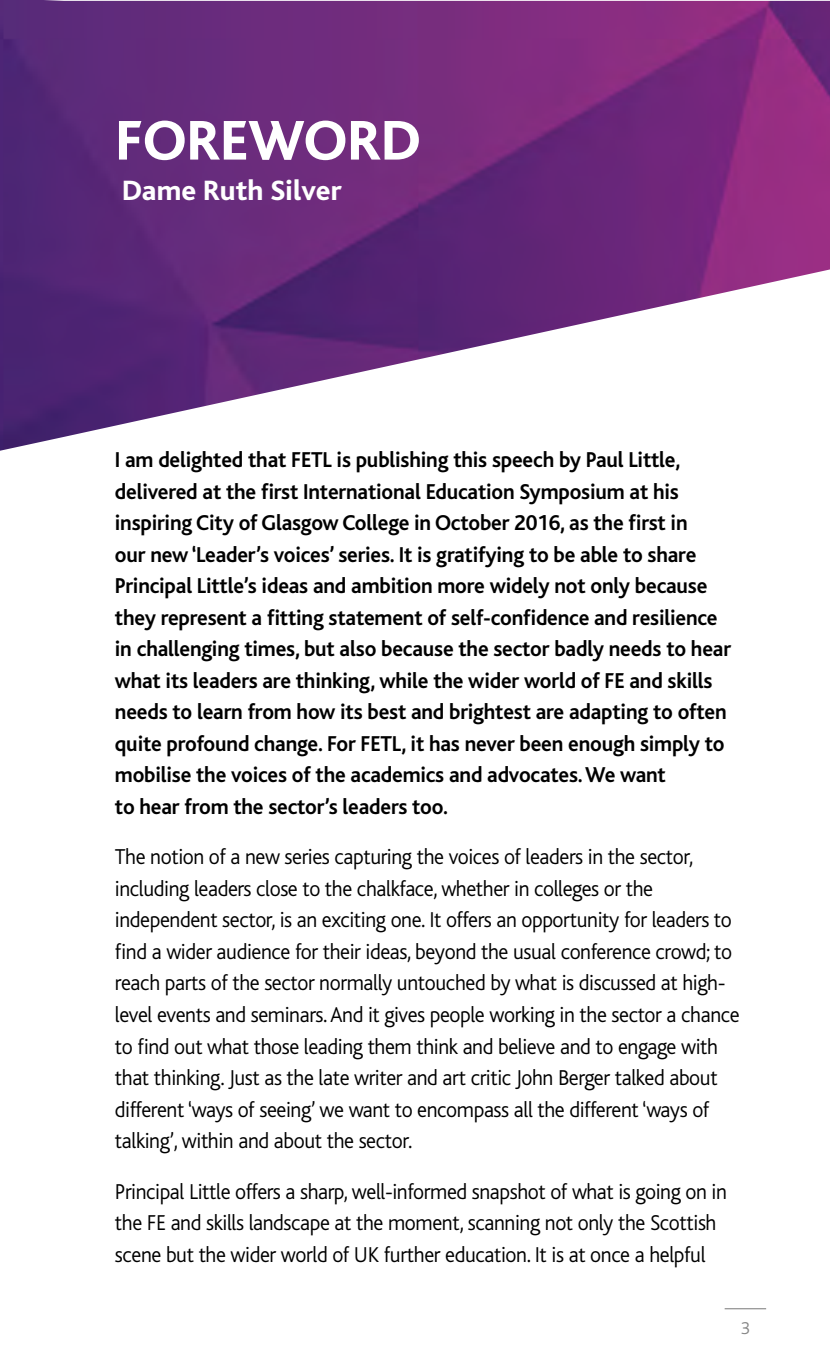
<style>
.page{position:relative;width:830px;height:1372px;background:#fff}
.page>*{position:absolute;margin:0;border:0;box-sizing:border-box;transform-origin:0 0}
.t1{font:800 58.5px "Bliss";color:#fff}
.t2{font:800 29.25px "Bliss";color:#fff}
.t3{font:300 22.5px/31.5px "Bliss";letter-spacing:-.02em;color:#000;scale:.96 1}
.t4{font:700 22.5px/31.5px "Bliss";letter-spacing:-.01em;color:#000;scale:.96 1}
.t5{font:300 18px "Bliss";color:#878787}
</style>
<div class="page">
<hr style="left:724px;top:1307px;width:41px;height:2px;background:#878787">
<img style="left:0;top:0;width:829px;height:450px">
<h1 class="t1" style="left:115px;top:110px;width:307px">FOREWORD</h1>
<h2 class="t2" style="left:122px;top:175px;width:221px">Dame Ruth Silver</h2>
<p class="t4" style="left:115px;top:444px;width:643px">I am delighted that FETL is publishing this speech by Paul Little, delivered at the first International Education Symposium at his inspiring City of Glasgow College in October 2016, as the first in<br>our new ‘Leader’s voices’ series. It is gratifying to be able to share Principal Little’s ideas and ambition more widely not only because they represent a fitting statement of self-confidence and resilience in challenging times, but also because the sector badly needs to hear what its leaders are thinking, while the wider world of FE and skills needs to learn from how its best and brightest are adapting to often quite profound change. For FETL, it has never been enough simply to mobilise the voices of the academics and advocates. We want<br>to hear from the sector’s leaders too.</p>
<p class="t3" style="left:115px;top:841px;width:652px">The notion of a new series capturing the voices of leaders in the sector, including leaders close to the chalkface, whether in colleges or the independent sector, is an exciting one. It offers an opportunity for leaders to find a wider audience for their ideas, beyond the usual conference crowd; to reach parts of the sector normally untouched by what is discussed at high&shy;level events and seminars. And it gives people working in the sector a chance to find out what those leading them think and believe and to engage with that thinking. Just as the late writer and art critic John Berger talked about different ‘ways of seeing’ we want to encompass all the different ‘ways of talking’, within and about the sector.</p>
<p class="t3" style="left:115px;top:1175px;width:638px">Principal Little offers a sharp, well-informed snapshot of what is going on in the FE and skills landscape at the moment, scanning not only the Scottish scene but the wider world of UK further education. It is at once a helpful</p>
<p class="t5" style="left:740px;top:1318px;width:11px">3</p>
</div>
